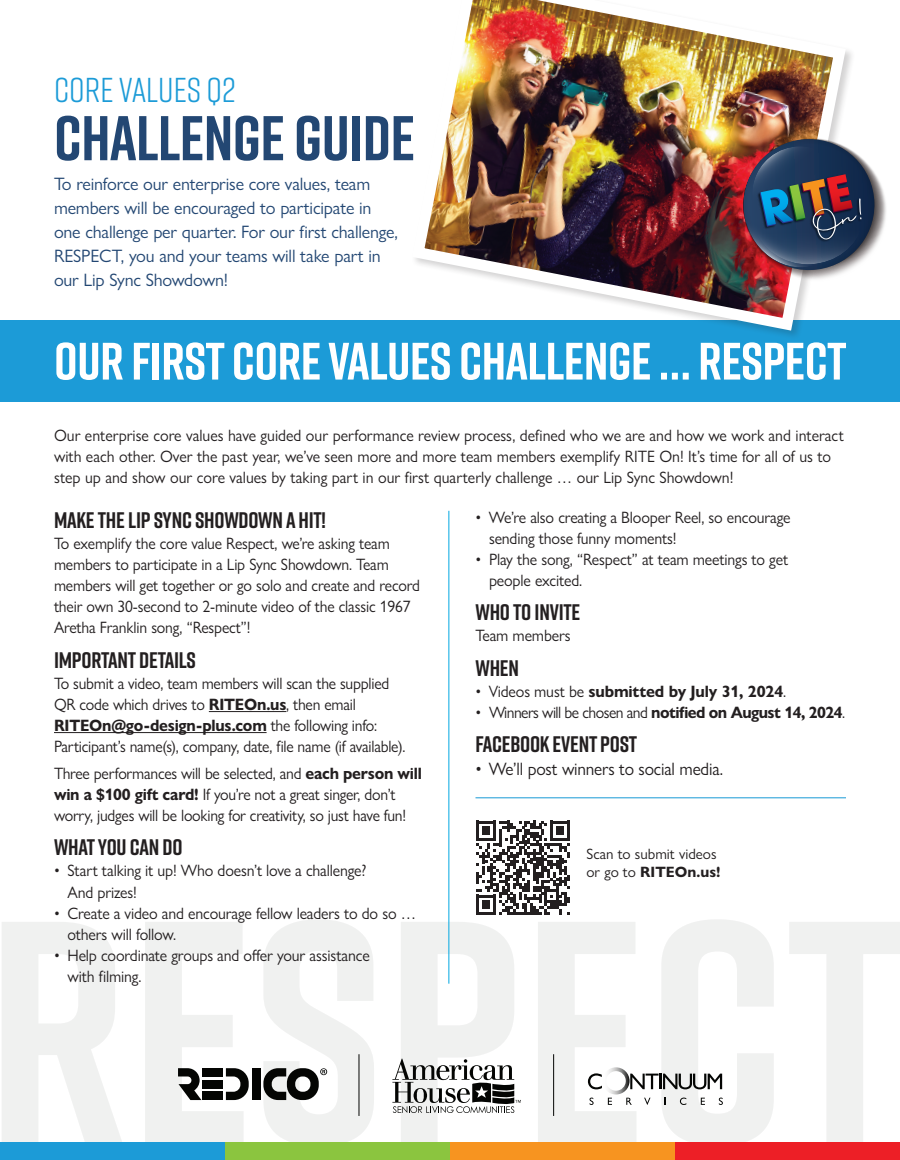
<style>
.page{position:relative;width:900px;height:1160px;background:#fff}
.page>*{position:absolute;margin:0;border:0;box-sizing:border-box;transform-origin:0 0}
.t1{font:700 63px "Rift";letter-spacing:-.01em;color:#234773}
.t2{font:700 52.5px "Rift";letter-spacing:-.01em;color:#fff}
.t3{font:34.5px "Rift";color:#1c9bd7}
.t4{font:700 22.5px "Rift";letter-spacing:-.01em;color:#231f20}
.t5{font:18px/24px "Gill Sans Nova";letter-spacing:-.01em;color:#234773}
.t6{font:18px "Gill Sans Nova";letter-spacing:-.01em;color:#231f20;scale:.96 1}
.t7{font:16.5px/21px "Gill Sans Nova";letter-spacing:-.01em;color:#231f20;scale:.96 1}
.t8{font:16.5px/21px "Gill Sans Nova";letter-spacing:-.01em;color:#231f20;scale:.95 1}
.t9{font:16.5px "Gill Sans Nova";letter-spacing:-.035em;color:#231f20;scale:.96 1}
.t10{font:700 16.5px "Gill Sans Nova";letter-spacing:-.01em;color:#231f20;scale:.96 1}
.t11{font:15px/18px "Gill Sans Nova";color:#231f20}
.s1{font-weight:700}
.s2{font-weight:400}
</style>
<div class="page">
<svg style="left:226px;top:1068px;width:23px;height:32px"></svg>
<div style="left:252px;top:1068px;width:8px;height:32px;background:#040503"></div>
<div style="left:203px;top:1068px;width:20px;height:8px;background:#040503"></div>
<div style="left:203px;top:1091px;width:20px;height:9px;background:#040503"></div>
<div style="left:203px;top:1080px;width:20px;height:8px;background:#040503"></div>
<svg style="left:178px;top:1068px;width:23px;height:32px"></svg>
<svg style="left:263px;top:1068px;width:64px;height:32px"></svg>
<hr style="left:359px;top:1054px;width:1px;height:61px;background:#040503">
<hr style="left:553px;top:1054px;width:1px;height:61px;background:#040503">
<svg style="left:392px;top:1058px;width:129px;height:55px"></svg>
<svg style="left:588px;top:1067px;width:135px;height:37px"></svg>
<div style="left:225px;top:1142px;width:225px;height:18px;background:#8bc53f"></div>
<div style="left:0;top:1142px;width:225px;height:18px;background:#1c9bd7"></div>
<div style="left:450px;top:1142px;width:229px;height:18px;background:#f79420"></div>
<div style="left:676px;top:1142px;width:224px;height:18px;background:#ed1f26"></div>
<hr style="left:209px;top:711px;width:77px;height:1px;background:#231f20">
<hr style="left:54px;top:732px;width:213px;height:1px;background:#231f20">
<hr style="left:448px;top:511px;width:1px;height:472px;background:#00a7e1">
<hr style="left:476px;top:797px;width:370px;height:1px;background:#1899d6">
<div style="left:0;top:320px;width:900px;height:81px;background:#1c9bd7"></div>
<img style="left:415px;top:0;width:437px;height:336px">
<img style="left:742px;top:137px;width:144px;height:147px">
<svg style="left:476px;top:820px;width:94px;height:94px"></svg>
<h3 class="t3" style="left:54px;top:65px;width:183px">CORE VALUES Q2</h3>
<h1 class="t1" style="left:54px;top:93px;width:363px">CHALLENGE GUIDE</h1>
<p class="t5" style="left:54px;top:172px;width:345px">To reinforce our enterprise core values, team members will be encouraged to participate in one challenge per quarter. For our first challenge, RESPECT, you and your teams will take part in our Lip Sync Showdown!</p>
<h2 class="t2" style="left:54px;top:323px;width:794px">OUR FIRST CORE VALUES CHALLENGE … RESPECT</h2>
<p class="t7" style="left:54px;top:425px;width:824px">Our enterprise core values have guided our performance review process, defined who we are and how we work and interact with each other. Over the past year, we’ve seen more and more team members exemplify RITE On! It’s time for all of us to step up and show our core values by taking part in our first quarterly challenge … our Lip Sync Showdown!</p>
<h3 class="t4" style="left:54px;top:504px;width:274px">MAKE THE LIP SYNC SHOWDOWN A HIT!</h3>
<p class="t8" style="left:54px;top:533px;width:387px">To exemplify the core value Respect, we’re asking team members to participate in a Lip Sync Showdown. Team members will get together or go solo and create and record their own 30-second to 2-minute video of the classic 1967<br>Aretha Franklin song, “Respect”!</p>
<h3 class="t4" style="left:54px;top:644px;width:144px">IMPORTANT DETAILS</h3>
<p class="t8" style="left:54px;top:672px;width:371px">To submit a video, team members will scan the supplied QR code which drives to <span class="s1">RITEOn.us</span>, then email <span class="s1">RITEOn@go-design-plus.com</span> the following info:<br>Participant’s name(s), company, date, file name (if available).</p>
<p class="t8" style="left:54px;top:762px;width:389px">Three performances will be selected, and <span class="s1">each person will win a $100 gift card!</span> If you’re not a great singer, don’t worry, judges will be looking for creativity, so just have fun!</p>
<h3 class="t4" style="left:54px;top:831px;width:130px">WHAT YOU CAN DO</h3>
<p class="t7" style="left:68px;top:860px;width:313px;text-indent:-14px">• Start talking it up! Who doesn’t love a challenge?<br>And prizes!</p>
<p class="t7" style="left:68px;top:902px;width:365px;text-indent:-13px">• Create a video and encourage fellow leaders to do so … others will follow.</p>
<p class="t7" style="left:68px;top:944px;width:316px;text-indent:-13px">• Help coordinate groups and offer your assistance with filming.</p>
<p class="t7" style="left:489px;top:506px;width:316px;text-indent:-14px">• We’re also creating a Blooper Reel, so encourage sending those funny moments!</p>
<p class="t7" style="left:489px;top:548px;width:313px;text-indent:-13px">• Play the song, “Respect” at team meetings to get people excited.</p>
<h3 class="t4" style="left:476px;top:596px;width:106px">WHO TO INVITE</h3>
<p class="t7" style="left:476px;top:625px;width:101px">Team members</p>
<h3 class="t4" style="left:476px;top:652px;width:45px">WHEN</h3>
<p class="t10" style="left:476px;top:681px;width:325px"><span class="s2">• Videos must be</span> submitted by July 31, 2024<span class="s2">.</span></p>
<p class="t9" style="left:476px;top:702px;width:387px">• Winners will be chosen and <span class="s1">notified on August 14, 2024</span>.</p>
<h3 class="t4" style="left:476px;top:728px;width:163px">FACEBOOK EVENT POST</h3>
<p class="t6" style="left:476px;top:757px;width:260px">• We’ll post winners to social media.</p>
<p class="t11" style="left:586px;top:844px;width:136px">Scan to submit videos or go to <span class="s1">RITEOn.us!</span></p>
</div>
